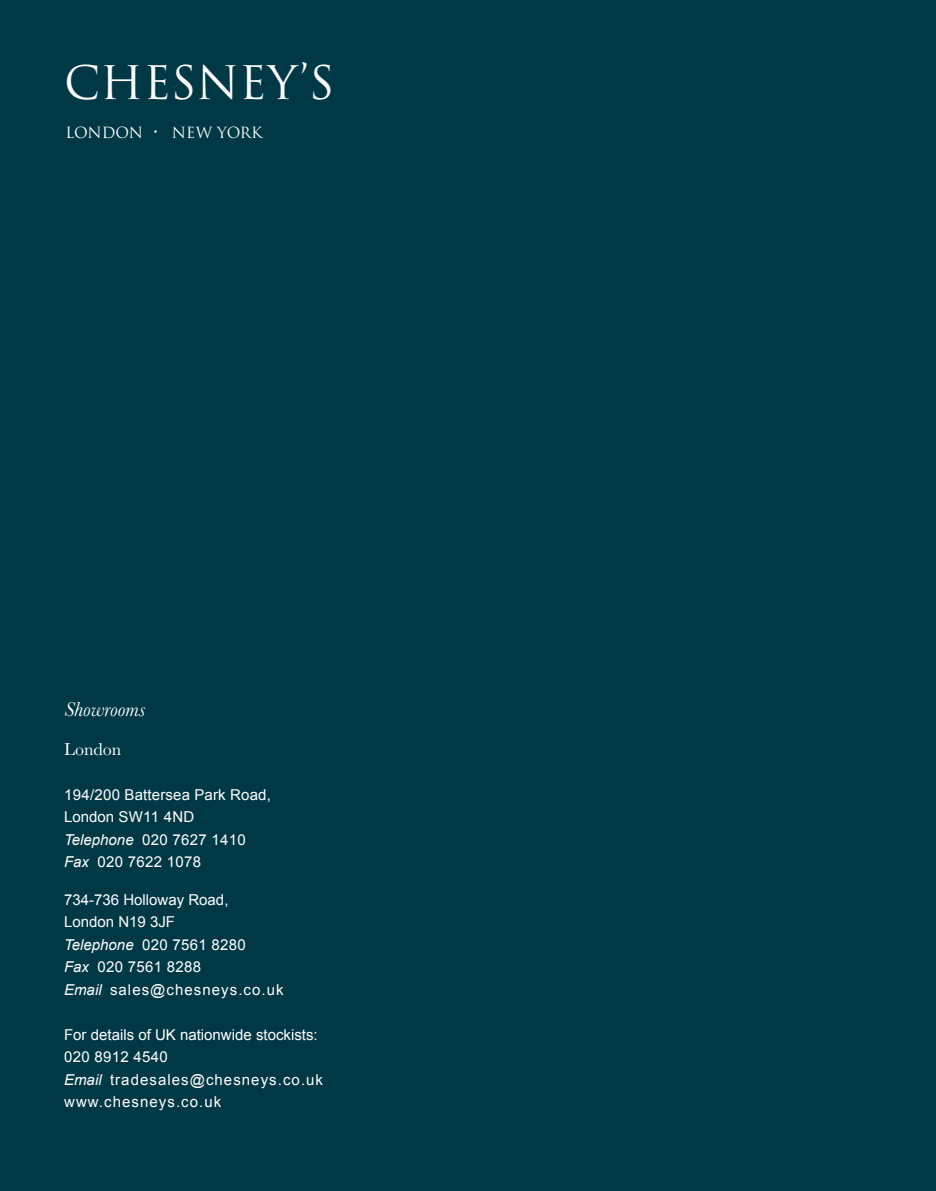
<style>
.page{position:relative;width:936px;height:1191px;background:#fff}
.page>*{position:absolute;margin:0;border:0;box-sizing:border-box;transform-origin:0 0}
.t1{font:45px "Trajan Pro";color:#fff}
.t2{font:italic 21px "Baskerville";color:#fff}
.t3{font:18px "Baskerville";color:#fff}
.t4{font:15px/22.5px "Arial";letter-spacing:.02em;color:#fff}
.t5{font:15px "Trajan Pro";color:#fff}
.s1{font-size:22.5px}
.s2{font-style:italic}
</style>
<div class="page">
<div style="left:0;top:0;width:935px;height:1191px;background:#003846"></div>
<h1 class="t1" style="left:64px;top:54px;width:272px">CHESNEY’S</h1>
<p class="t5" style="left:66px;top:123px;width:198px">LONDON <span class="s1">∙</span> NEW YORK</p>
<h2 class="t2" style="left:64px;top:697px;width:82px">Showrooms</h2>
<p class="t3" style="left:64px;top:739px;width:59px">London</p>
<p class="t4" style="left:64px;top:783px;width:208px">194/200 Battersea Park Road,<br>London SW11 4ND<br><span class="s2">Telephone</span> 020 7627 1410<br><span class="s2">Fax</span> 020 7622 1078</p>
<p class="t4" style="left:64px;top:888px;width:221px">734-736 Holloway Road,<br>London N19 3JF<br><span class="s2">Telephone</span> 020 7561 8280<br><span class="s2">Fax</span> 020 7561 8288<br><span class="s2">Email</span> sales@chesneys.co.uk</p>
<p class="t4" style="left:64px;top:1023px;width:260px">For details of UK nationwide stockists:<br>020 8912 4540<br><span class="s2">Email</span> tradesales@chesneys.co.uk www.chesneys.co.uk</p>
</div>
